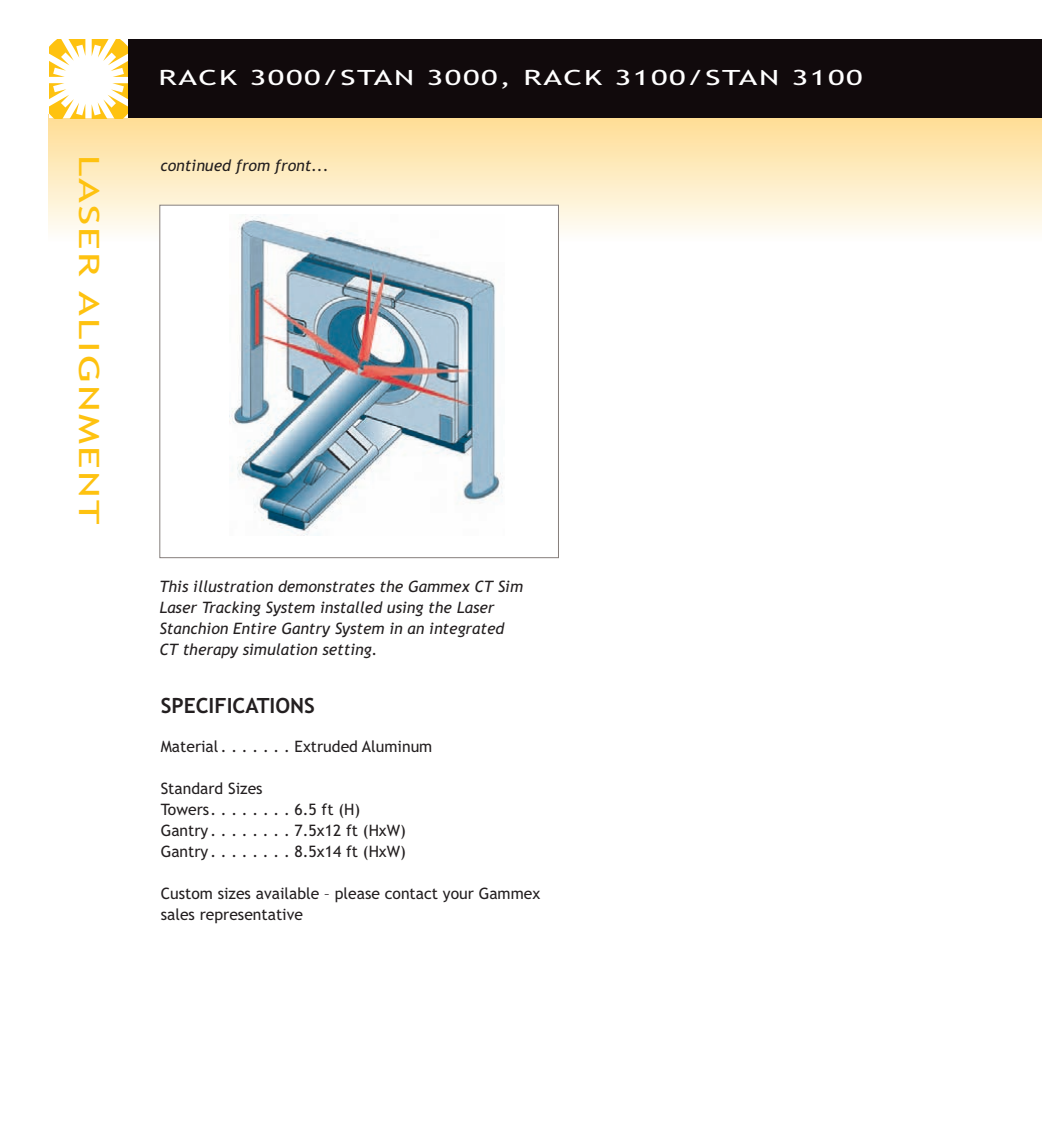
<style>
.page{position:relative;width:1056px;height:1134px;background:#fff}
.page>*{position:absolute;margin:0;border:0;box-sizing:border-box;transform-origin:0 0}
.t1{font:28px "Trebuchet MS";letter-spacing:.05em;color:#fec210;scale:1.5 1}
.t2{font:21px "Trebuchet MS";letter-spacing:.05em;color:#fff;scale:1.5 1}
.t3{font:700 21px "Trebuchet MS";color:#231f20}
.t4{font:15.75px/21px "Trebuchet MS";color:#231f20}
.t5{font:italic 15.75px/21px "Trebuchet MS";color:#231f20}
</style>
<div class="page">
<div style="left:49px;top:114px;width:992px;height:127px;background:linear-gradient(to bottom,#ffdc90,#fdfdfa)"></div>
<svg style="left:49px;top:40px;width:79px;height:78px"></svg>
<div style="left:128px;top:39px;width:913px;height:79px;background:#110a0c"></div>
<div style="left:160px;top:206px;width:398px;height:351px;background:#fff"></div>
<img style="left:229px;top:216px;width:273px;height:320px">
<div style="left:159px;top:205px;width:400px;height:353px;border:1px solid #867f7c"></div>
<h1 class="t1" style="left:105px;top:155px;width:248px;rotate:90deg">LASER ALIGNMENT</h1>
<h2 class="t2" style="left:158px;top:66px;width:471px">RACK 3000/STAN 3000, RACK 3100/STAN 3100</h2>
<p class="t5" style="left:160px;top:155px;width:170px">continued from front...</p>
<p class="t5" style="left:159px;top:576px;width:365px">This illustration demonstrates the Gammex CT Sim Laser Tracking System installed using the Laser Stanchion Entire Gantry System in an integrated CT therapy simulation setting.</p>
<h2 class="t3" style="left:161px;top:693px;width:156px">SPECIFICATIONS</h2>
<p class="t4" style="left:161px;top:736px;width:273px">Material. . . . . . . Extruded Aluminum</p>
<p class="t4" style="left:161px;top:778px;width:247px">Standard Sizes<br>Towers. . . . . . . . 6.5 ft (H)<br>Gantry. . . . . . . . 7.5x12 ft (HxW)<br>Gantry. . . . . . . . 8.5x14 ft (HxW)</p>
<p class="t4" style="left:161px;top:883px;width:381px">Custom sizes available – please contact your Gammex sales representative</p>
</div>
